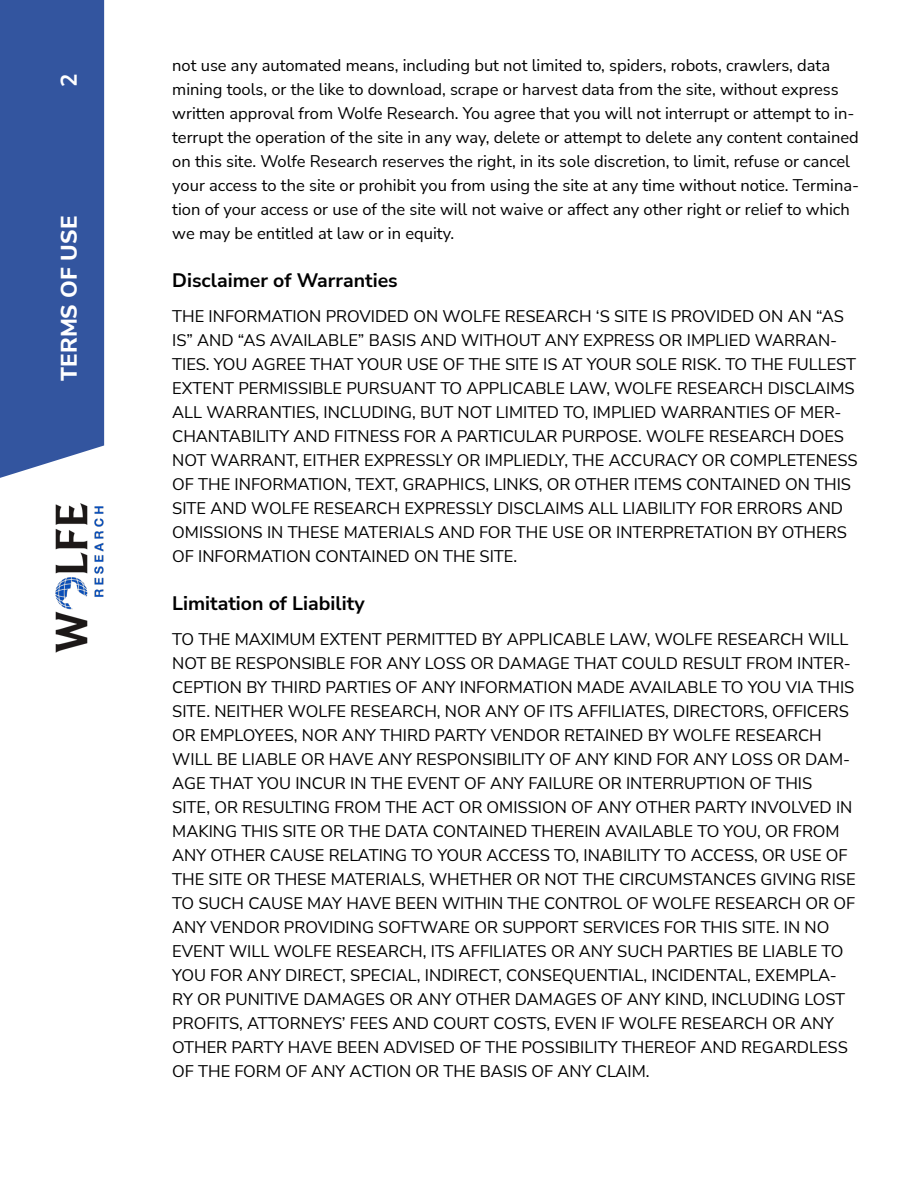
<style>
.page{position:relative;width:918px;height:1188px;background:#fff}
.page>*{position:absolute;margin:0;border:0;box-sizing:border-box;transform-origin:0 0}
.t1{font:800 22.5px "Nunito Sans";color:#fff}
.t2{font:700 22.5px "Nunito Sans";color:#fff}
.t3{font:700 19.5px "Nunito Sans";color:#000}
.t4{font:16.5px/24px "Nunito Sans";color:#000}
</style>
<div class="page">
<div style="left:0;top:0;width:104px;height:478px;background:#33559f"></div>
<img style="left:55px;top:503px;width:49px;height:150px">
<h1 class="t2" style="left:53px;top:87px;width:15px;rotate:-90deg">2</h1>
<h1 class="t1" style="left:52px;top:381px;width:166px;rotate:-90deg">TERMS OF USE</h1>
<p class="t4" style="left:172px;top:52px;width:688px">not use any automated means, including but not limited to, spiders, robots, crawlers, data mining tools, or the like to download, scrape or harvest data from the site, without express written approval from Wolfe Research. You agree that you will not interrupt or attempt to in&shy;terrupt the operation of the site in any way, delete or attempt to delete any content contained on this site. Wolfe Research reserves the right, in its sole discretion, to limit, refuse or cancel your access to the site or prohibit you from using the site at any time without notice. Termina&shy;tion of your access or use of the site will not waive or affect any other right or relief to which we may be entitled at law or in equity.</p>
<p class="t3" style="left:172px;top:266px;width:227px">Disclaimer of Warranties</p>
<p class="t4" style="left:172px;top:304px;width:687px">THE INFORMATION PROVIDED ON WOLFE RESEARCH ‘S SITE IS PROVIDED ON AN “AS IS” AND “AS AVAILABLE” BASIS AND WITHOUT ANY EXPRESS OR IMPLIED WARRAN-TIES. YOU AGREE THAT YOUR USE OF THE SITE IS AT YOUR SOLE RISK. TO THE FULLEST EXTENT PERMISSIBLE PURSUANT TO APPLICABLE LAW, WOLFE RESEARCH DISCLAIMS ALL WARRANTIES, INCLUDING, BUT NOT LIMITED TO, IMPLIED WARRANTIES OF MER-CHANTABILITY AND FITNESS FOR A PARTICULAR PURPOSE. WOLFE RESEARCH DOES NOT WARRANT, EITHER EXPRESSLY OR IMPLIEDLY, THE ACCURACY OR COMPLETENESS OF THE INFORMATION, TEXT, GRAPHICS, LINKS, OR OTHER ITEMS CONTAINED ON THIS SITE AND WOLFE RESEARCH EXPRESSLY DISCLAIMS ALL LIABILITY FOR ERRORS AND OMISSIONS IN THESE MATERIALS AND FOR THE USE OR INTERPRETATION BY OTHERS OF INFORMATION CONTAINED ON THE SITE.</p>
<p class="t3" style="left:172px;top:590px;width:194px">Limitation of Liability</p>
<p class="t4" style="left:172px;top:627px;width:685px">TO THE MAXIMUM EXTENT PERMITTED BY APPLICABLE LAW, WOLFE RESEARCH WILL NOT BE RESPONSIBLE FOR ANY LOSS OR DAMAGE THAT COULD RESULT FROM INTER-CEPTION BY THIRD PARTIES OF ANY INFORMATION MADE AVAILABLE TO YOU VIA THIS SITE. NEITHER WOLFE RESEARCH, NOR ANY OF ITS AFFILIATES, DIRECTORS, OFFICERS OR EMPLOYEES, NOR ANY THIRD PARTY VENDOR RETAINED BY WOLFE RESEARCH WILL BE LIABLE OR HAVE ANY RESPONSIBILITY OF ANY KIND FOR ANY LOSS OR DAM-AGE THAT YOU INCUR IN THE EVENT OF ANY FAILURE OR INTERRUPTION OF THIS<br>SITE, OR RESULTING FROM THE ACT OR OMISSION OF ANY OTHER PARTY INVOLVED IN MAKING THIS SITE OR THE DATA CONTAINED THEREIN AVAILABLE TO YOU, OR FROM ANY OTHER CAUSE RELATING TO YOUR ACCESS TO, INABILITY TO ACCESS, OR USE OF THE SITE OR THESE MATERIALS, WHETHER OR NOT THE CIRCUMSTANCES GIVING RISE TO SUCH CAUSE MAY HAVE BEEN WITHIN THE CONTROL OF WOLFE RESEARCH OR OF ANY VENDOR PROVIDING SOFTWARE OR SUPPORT SERVICES FOR THIS SITE. IN NO EVENT WILL WOLFE RESEARCH, ITS AFFILIATES OR ANY SUCH PARTIES BE LIABLE TO YOU FOR ANY DIRECT, SPECIAL, INDIRECT, CONSEQUENTIAL, INCIDENTAL, EXEMPLA-RY OR PUNITIVE DAMAGES OR ANY OTHER DAMAGES OF ANY KIND, INCLUDING LOST PROFITS, ATTORNEYS’ FEES AND COURT COSTS, EVEN IF WOLFE RESEARCH OR ANY OTHER PARTY HAVE BEEN ADVISED OF THE POSSIBILITY THEREOF AND REGARDLESS OF THE FORM OF ANY ACTION OR THE BASIS OF ANY CLAIM.</p>
</div>
